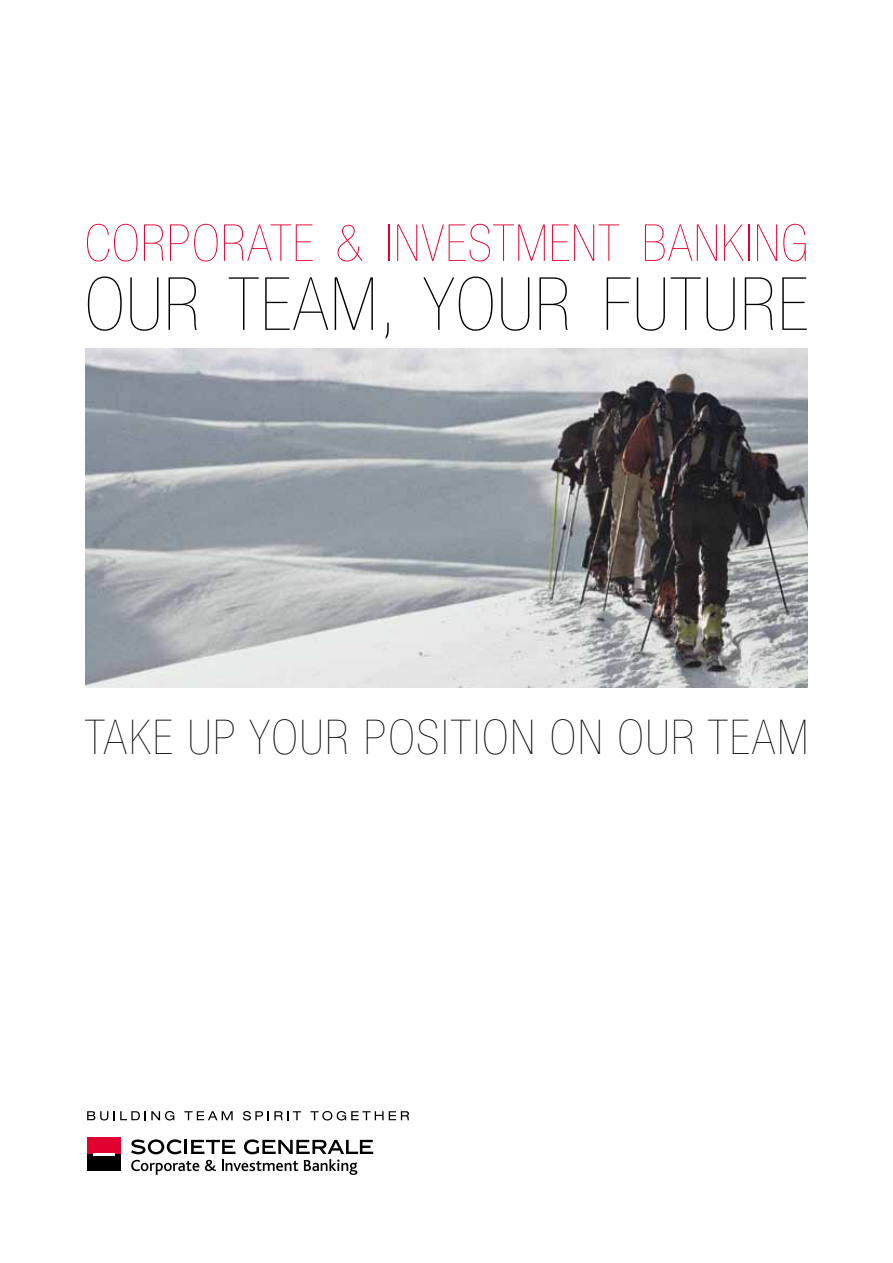
<style>
.page{position:relative;width:893px;height:1263px;background:#fff}
.page>*{position:absolute;margin:0;border:0;box-sizing:border-box;transform-origin:0 0}
.t1{font:900 condensed 73.5px "Helvetica Neue LT";letter-spacing:.03em;color:#000}
.t2{font:900 condensed 51px "Helvetica Neue LT";letter-spacing:.03em;color:#e20030}
.t3{font:900 condensed 48px "Helvetica Neue LT";letter-spacing:.05em;color:#000}
</style>
<div class="page">
<img style="left:85px;top:349px;width:723px;height:338px">
<svg style="left:87px;top:1111px;width:21px;height:9px"></svg>
<svg style="left:114px;top:1111px;width:60px;height:9px"></svg>
<svg style="left:310px;top:1111px;width:99px;height:9px"></svg>
<svg style="left:184px;top:1111px;width:49px;height:9px"></svg>
<svg style="left:243px;top:1111px;width:58px;height:9px"></svg>
<svg style="left:131px;top:1139px;width:242px;height:36px"></svg>
<div style="left:87px;top:1137px;width:34px;height:17px;background:#e20030"></div>
<div style="left:87px;top:1154px;width:34px;height:17px;background:#000"></div>
<hr style="left:93px;top:1153px;width:22px;height:2px;background:#fff">
<p class="t2" style="left:85px;top:214px;width:724px">CORPORATE &amp; INVESTMENT BANKING</p>
<h1 class="t1" style="left:85px;top:263px;width:181px">OUR TEAM</h1>
<h1 class="t1" style="left:379px;top:263px;width:394px">, YOUR FUTURE</h1>
<p class="t3" style="left:85px;top:710px;width:43px">TAKE</p>
<p class="t3" style="left:188px;top:710px;width:198px">UP YOUR POSITION</p>
<p class="t3" style="left:550px;top:710px;width:184px">ON OUR TEAM</p>
</div>
